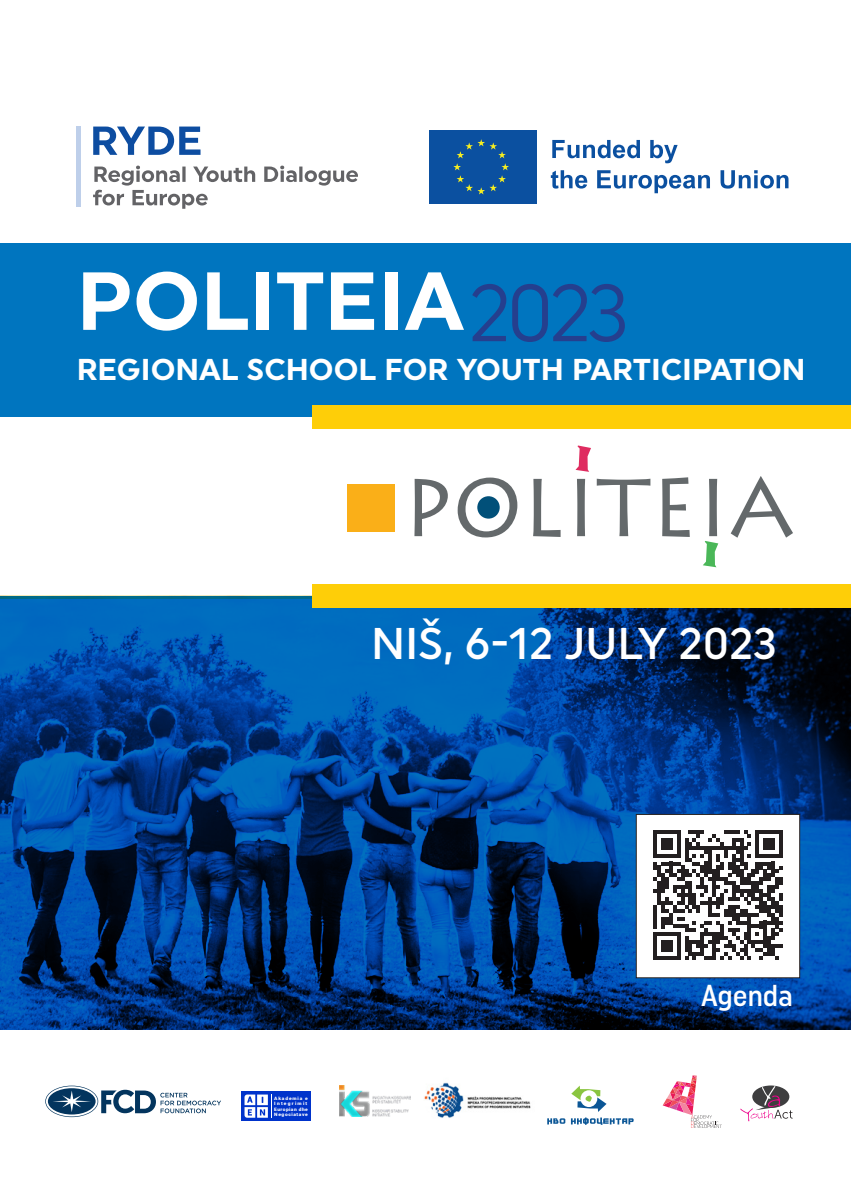
<style>
.page{position:relative;width:851px;height:1191px;background:#fff}
.page>*{position:absolute;margin:0;border:0;box-sizing:border-box;transform-origin:0 0}
.t1{font:82.2px "Uniform Pro Bld";color:#fff}
.t2{font:500 43.2px "Uniform Pro";color:#fff}
.t3{font:30px "Uniform Pro Bld";color:#fff}
.t4{font:500 29.4px "Uniform Pro Con";color:#fff}
.t5{font:900 4.5px/5.4px "Roboto";letter-spacing:.125em;color:#fff;scale:1.07 1}
</style>
<div class="page">
<svg style="left:93px;top:166px;width:265px;height:43px"></svg>
<svg style="left:93px;top:127px;width:107px;height:28px"></svg>
<hr style="left:77px;top:126px;width:4px;height:80px;background:#becfea">
<div style="left:429px;top:128px;width:109px;height:78px;background:linear-gradient(to right,#fff,#fff)"></div>
<div style="left:429px;top:130px;width:107px;height:74px;background:#0b50a0"></div>
<svg style="left:453px;top:139px;width:56px;height:55px"></svg>
<svg style="left:552px;top:140px;width:88px;height:18px"></svg>
<svg style="left:650px;top:140px;width:27px;height:23px"></svg>
<svg style="left:550px;top:170px;width:37px;height:19px"></svg>
<svg style="left:597px;top:170px;width:113px;height:23px"></svg>
<svg style="left:720px;top:170px;width:68px;height:19px"></svg>
<svg style="left:414px;top:479px;width:34px;height:57px"></svg>
<svg style="left:457px;top:477px;width:60px;height:60px"></svg>
<svg style="left:533px;top:479px;width:27px;height:58px"></svg>
<svg style="left:577px;top:479px;width:8px;height:57px"></svg>
<svg style="left:596px;top:479px;width:54px;height:57px"></svg>
<svg style="left:662px;top:477px;width:27px;height:60px"></svg>
<svg style="left:730px;top:476px;width:62px;height:62px"></svg>
<div style="left:477px;top:496px;width:22px;height:22px;background:#015079;border-radius:50%"></div>
<div style="left:347px;top:484px;width:47px;height:48px;background:#faaf18"></div>
<svg style="left:703px;top:479px;width:15px;height:88px"></svg>
<svg style="left:575px;top:445px;width:16px;height:27px"></svg>
<div style="left:0;top:243px;width:850px;height:174px;background:#0075bf"></div>
<div style="left:313px;top:405px;width:537px;height:24px;background:#fece08"></div>
<svg style="left:0;top:595px;width:850px;height:434px;background:#003e85"></svg>
<div style="left:313px;top:584px;width:537px;height:23px;background:#fece08"></div>
<svg style="left:472px;top:284px;width:152px;height:58px"></svg>
<svg style="left:662px;top:1075px;width:59px;height:53px"></svg>
<div style="left:241px;top:1091px;width:70px;height:29px;background:#0033cb"></div>
<svg style="left:244px;top:1094px;width:28px;height:23px"></svg>
<svg style="left:547px;top:1085px;width:86px;height:39px"></svg>
<img style="left:424px;top:1082px;width:107px;height:36px">
<img style="left:339px;top:1085px;width:72px;height:31px">
<svg style="left:740px;top:1085px;width:52px;height:36px"></svg>
<svg style="left:45px;top:1085px;width:176px;height:32px"></svg>
<div style="left:636px;top:814px;width:163px;height:163px;background:#fff"></div>
<svg style="left:653px;top:830px;width:129px;height:130px"></svg>
<div style="left:636px;top:814px;width:163px;height:164px;border:1px solid #231f20"></div>
<p class="t1" style="left:77px;top:254px;width:389px">POLITEIA</p>
<p class="t3" style="left:77px;top:352px;width:730px">REGIONAL SCHOOL FOR YOUTH PARTICIPATION</p>
<p class="t2" style="left:371px;top:619px;width:407px">NIŠ, 6-12 JULY 2023</p>
<p class="t5" style="left:274px;top:1095px;width:33px">Akademia e<br>Integrimit<br>Europian dhe<br>Negociatave</p>
<p class="t4" style="left:701px;top:978px;width:93px">Agenda</p>
</div>
